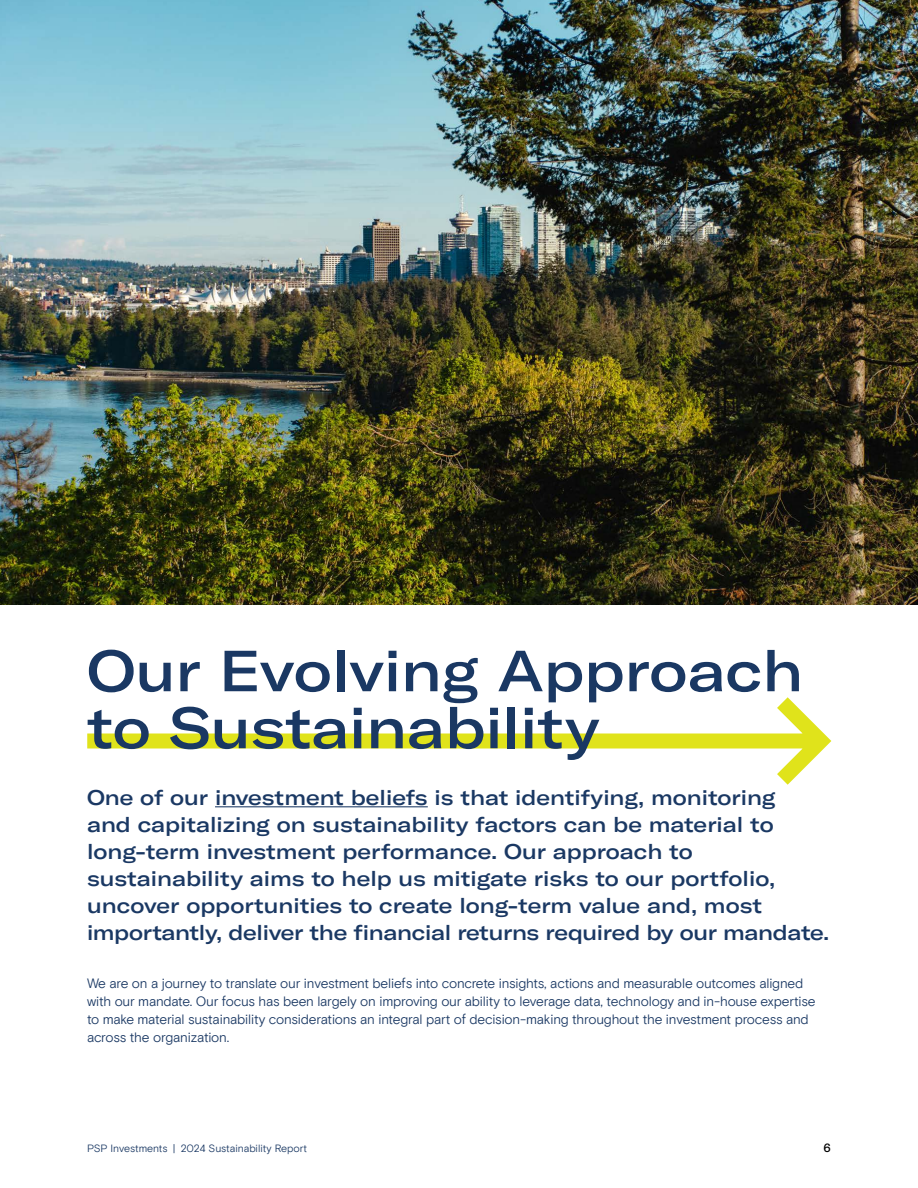
<style>
.page{position:relative;width:918px;height:1188px;background:#fff}
.page>*{position:absolute;margin:0;border:0;box-sizing:border-box;transform-origin:0 0}
.H0__NEW{font:500 expanded 57px/57px "GT America";color:#1a3863}
.Brake_Page_Intro{font:500 expanded 21px/27px "GT America";color:#1a3863}
.Body{font:13.5px/18px "Basis Grotesque Pro Off White";letter-spacing:-.02em;color:#1a3863}
.t1{font:500 12px "Basis Grotesque";color:#000}
.t2{font:10.5px "Basis Grotesque Pro Off White";letter-spacing:-.01em;color:#1a3863}
</style>
<div class="page">
<svg style="left:87px;top:697px;width:745px;height:88px"></svg>
<hr style="left:215px;top:806px;width:213px;height:1px;background:#1a3863">
<img style="left:0;top:0;width:918px;height:604px">
<p class="H0__NEW" style="left:87px;top:642px;width:717px">Our Evolving Approach to Sustainability</p>
<p class="Brake_Page_Intro" style="left:87px;top:784px;width:744px">One of our investment beliefs is that identifying, monitoring<br>and capitalizing on sustainability factors can be material to long-term investment performance. Our approach to sustainability aims to help us mitigate risks to our portfolio, uncover opportunities to create long-term value and, most importantly, deliver the financial returns required by our mandate.</p>
<p class="Body" style="left:87px;top:975px;width:730px">We are on a journey to translate our investment beliefs into concrete insights, actions and measurable outcomes aligned with our mandate. Our focus has been largely on improving our ability to leverage data, technology and in-house expertise to make material sustainability considerations an integral part of decision-making throughout the investment process and across the organization.</p>
<p class="t2" style="left:87px;top:1142px;width:222px">PSP Investments | 2024 Sustainability Report</p>
<p class="t1" style="left:824px;top:1141px;width:9px">6</p>
</div>
